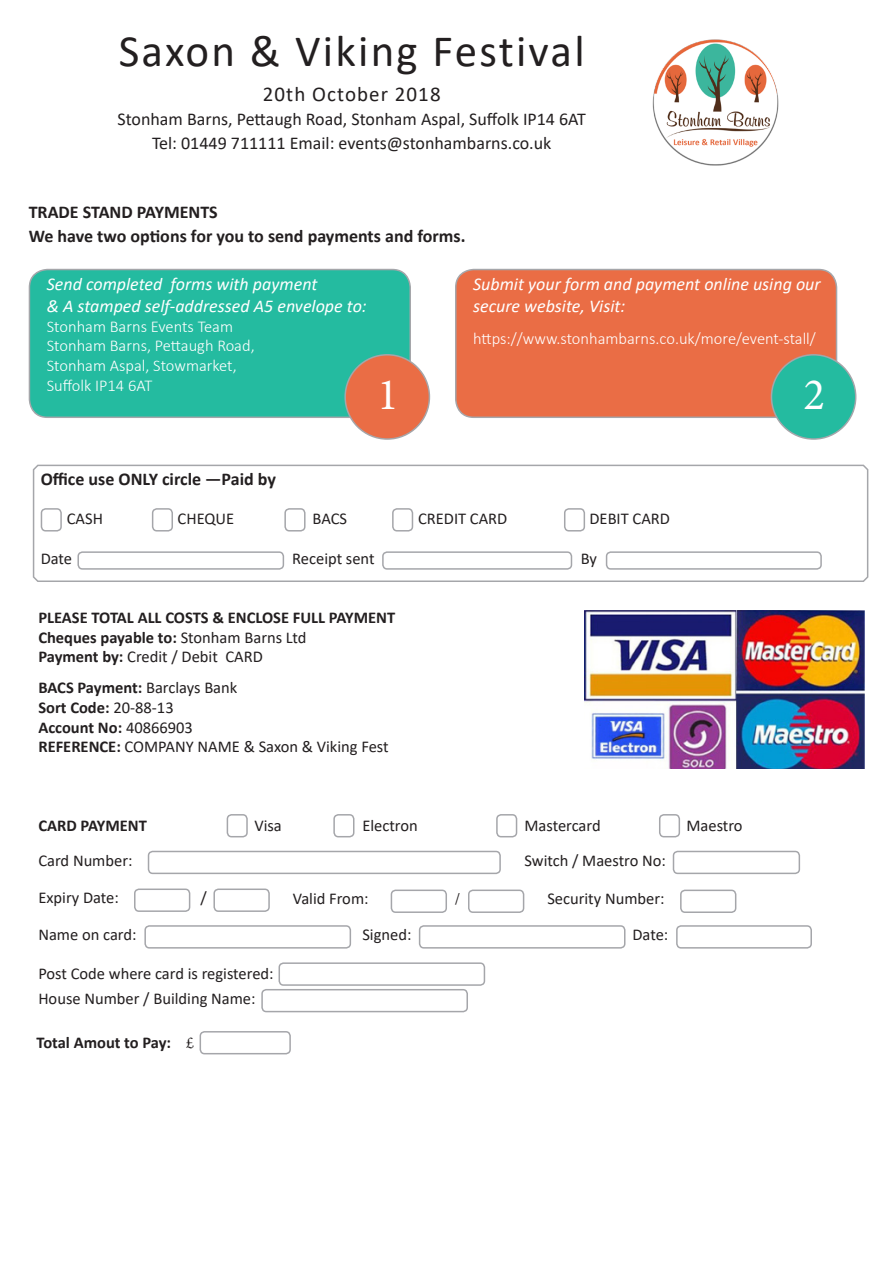
<style>
.page{position:relative;width:893px;height:1263px;background:#fff}
.page>*{position:absolute;margin:0;border:0;box-sizing:border-box;transform-origin:0 0}
.t1{font:45px "Calibri";letter-spacing:.05em;color:#231f20}
.t2{font:45px "Minion Pro";color:#fff}
.t3{font:21px "Calibri";letter-spacing:.05em;color:#231f20}
.t4{font:italic 18px/21.6px "Calibri";color:#fff}
.t5{font:18px "Calibri";color:#231f20}
.t6{font:700 18px "Calibri";color:#231f20}
.t7{font:16.5px "Calibri";color:#231f20}
.t8{font:700 16.5px "Calibri";color:#231f20}
.t9{font:300 16.5px "Calibri";color:#fff}
.t10{font:16.5px "Minion Pro";color:#231f20}
.s1{font-weight:400}
.s2{font-weight:700}
.s3{font-family:"Minion Pro";font-weight:400}
</style>
<div class="page">
<div style="left:29px;top:270px;width:381px;height:147px;background:#24bba0;border-radius:18px"></div>
<div style="left:29px;top:269px;width:382px;height:149px;border:2px solid #a5a6aa;border-radius:18px"></div>
<div style="left:345px;top:355px;width:84px;height:84px;background:#ea6d45;border-radius:50%"></div>
<div style="left:344px;top:354px;width:86px;height:86px;border:2px solid #a5a6aa;border-radius:50%"></div>
<div style="left:456px;top:270px;width:380px;height:147px;background:#ea6d45;border-radius:18px"></div>
<div style="left:455px;top:269px;width:382px;height:149px;border:2px solid #a5a6aa;border-radius:18px"></div>
<div style="left:771px;top:355px;width:85px;height:84px;background:#24bba0;border-radius:50%"></div>
<div style="left:771px;top:354px;width:85px;height:86px;border:2px solid #a5a6aa;border-radius:50%"></div>
<img style="left:585px;top:610px;width:279px;height:158px">
<div style="left:227px;top:814px;width:21px;height:23px;border:2px solid #a5a6aa;border-radius:4px"></div>
<div style="left:333px;top:814px;width:21px;height:23px;border:2px solid #a5a6aa;border-radius:4px"></div>
<div style="left:496px;top:814px;width:21px;height:23px;border:2px solid #a5a6aa;border-radius:4px"></div>
<div style="left:659px;top:814px;width:21px;height:23px;border:2px solid #a5a6aa;border-radius:4px"></div>
<div style="left:148px;top:851px;width:353px;height:23px;border:2px solid #a5a6aa;border-radius:4px"></div>
<div style="left:673px;top:851px;width:127px;height:23px;border:2px solid #a5a6aa;border-radius:4px"></div>
<div style="left:134px;top:888px;width:56px;height:24px;border:2px solid #a5a6aa;border-radius:4px"></div>
<div style="left:213px;top:888px;width:57px;height:24px;border:2px solid #a5a6aa;border-radius:4px"></div>
<div style="left:391px;top:889px;width:56px;height:24px;border:2px solid #a5a6aa;border-radius:4px"></div>
<div style="left:468px;top:889px;width:56px;height:24px;border:2px solid #a5a6aa;border-radius:4px"></div>
<div style="left:680px;top:889px;width:56px;height:24px;border:2px solid #a5a6aa;border-radius:4px"></div>
<div style="left:144px;top:925px;width:207px;height:23px;border:2px solid #a5a6aa;border-radius:4px"></div>
<div style="left:419px;top:925px;width:206px;height:23px;border:2px solid #a5a6aa;border-radius:4px"></div>
<div style="left:676px;top:925px;width:136px;height:23px;border:2px solid #a5a6aa;border-radius:4px"></div>
<div style="left:279px;top:962px;width:206px;height:24px;border:2px solid #a5a6aa;border-radius:4px"></div>
<div style="left:261px;top:989px;width:207px;height:23px;border:2px solid #a5a6aa;border-radius:4px"></div>
<div style="left:200px;top:1031px;width:91px;height:23px;border:2px solid #a5a6aa;border-radius:4px"></div>
<img style="left:652px;top:39px;width:127px;height:127px">
<svg style="left:32px;top:464px;width:837px;height:118px"></svg>
<div style="left:77px;top:551px;width:207px;height:19px;border:2px solid #a5a6aa;border-radius:4px"></div>
<div style="left:382px;top:551px;width:190px;height:19px;border:2px solid #a5a6aa;border-radius:4px"></div>
<div style="left:606px;top:551px;width:216px;height:19px;border:2px solid #a5a6aa;border-radius:4px"></div>
<div style="left:392px;top:508px;width:21px;height:23px;border:2px solid #a5a6aa;border-radius:4px"></div>
<div style="left:284px;top:508px;width:22px;height:23px;border:2px solid #a5a6aa;border-radius:4px"></div>
<div style="left:152px;top:508px;width:21px;height:23px;border:2px solid #a5a6aa;border-radius:4px"></div>
<div style="left:41px;top:508px;width:21px;height:23px;border:2px solid #a5a6aa;border-radius:4px"></div>
<div style="left:564px;top:508px;width:21px;height:23px;border:2px solid #a5a6aa;border-radius:4px"></div>
<p class="t1" style="left:119px;top:20px;width:467px">Saxon &amp; Viking Festival</p>
<p class="t3" style="left:263px;top:79px;width:179px">20th October 2018</p>
<p class="t5" style="left:117px;top:107px;width:470px">Stonham Barns, Pettaugh Road, Stonham Aspal, Suffolk IP14 6AT</p>
<p class="t5" style="left:152px;top:131px;width:401px">Tel: 01449 711111 Email: events@stonhambarns.co.uk</p>
<p class="t6" style="left:29px;top:199px;width:191px">TRADE STAND PAYMENTS</p>
<p class="t6" style="left:29px;top:223px;width:438px">We have two options for you to send payments and forms.</p>
<p class="t4" style="left:47px;top:273px;width:272px">Send completed forms with payment</p>
<p class="t4" style="left:47px;top:294px;width:321px">&amp; A stamped self-addressed A5 envelope to:</p>
<p class="t9" style="left:47px;top:316px;width:188px">Stonham Barns Events Team</p>
<p class="t9" style="left:47px;top:336px;width:209px">Stonham Barns, Pettaugh Road,</p>
<p class="t9" style="left:47px;top:355px;width:191px">Stonham Aspal, Stowmarket,</p>
<p class="t9" style="left:47px;top:375px;width:107px">Suffolk IP14 6AT</p>
<p class="t2" style="left:377px;top:365px;width:23px">1</p>
<p class="t4" style="left:473px;top:273px;width:349px">Submit your form and payment online using our secure website, Visit:</p>
<p class="t9" style="left:473px;top:328px;width:344px">https://www.stonhambarns.co.uk/more/event-stall/</p>
<p class="t2" style="left:803px;top:365px;width:23px">2</p>
<p class="t6" style="left:41px;top:466px;width:237px">Office use ONLY circle —Paid by</p>
<p class="t7" style="left:67px;top:507px;width:38px">CASH</p>
<p class="t7" style="left:178px;top:507px;width:58px">CHEQUE</p>
<p class="t7" style="left:313px;top:507px;width:36px">BACS</p>
<p class="t7" style="left:418px;top:507px;width:91px">CREDIT CARD</p>
<p class="t7" style="left:589px;top:507px;width:82px">DEBIT CARD</p>
<p class="t7" style="left:41px;top:547px;width:33px">Date</p>
<p class="t7" style="left:292px;top:547px;width:84px">Receipt sent</p>
<p class="t7" style="left:581px;top:547px;width:18px">By</p>
<p class="t8" style="left:38px;top:606px;width:358px">PLEASE TOTAL ALL COSTS &amp; ENCLOSE FULL PAYMENT</p>
<p class="t8" style="left:38px;top:625px;width:270px">Cheques payable to: <span class="s1">Stonham Barns Ltd</span></p>
<p class="t7" style="left:38px;top:645px;width:226px"><span class="s2">Payment by:</span> Credit / Debit CARD</p>
<p class="t8" style="left:38px;top:676px;width:201px">BACS Payment: <span class="s1">Barclays Bank</span></p>
<p class="t8" style="left:38px;top:696px;width:137px">Sort Code: <span class="s1">20-88-13</span></p>
<p class="t8" style="left:38px;top:715px;width:156px">Account No: <span class="s1">40866903</span></p>
<p class="t7" style="left:38px;top:735px;width:352px"><span class="s2">REFERENCE:</span> COMPANY NAME &amp; Saxon &amp; Viking Fest</p>
<p class="t8" style="left:38px;top:813px;width:110px">CARD PAYMENT</p>
<p class="t7" style="left:254px;top:814px;width:29px">Visa</p>
<p class="t7" style="left:362px;top:814px;width:57px">Electron</p>
<p class="t7" style="left:524px;top:814px;width:78px">Mastercard</p>
<p class="t7" style="left:686px;top:814px;width:58px">Maestro</p>
<p class="t7" style="left:38px;top:849px;width:96px">Card Number:</p>
<p class="t7" style="left:524px;top:849px;width:143px">Switch / Maestro No:</p>
<p class="t7" style="left:38px;top:886px;width:82px">Expiry Date:</p>
<p class="t7" style="left:200px;top:886px;width:8px">/</p>
<p class="t7" style="left:293px;top:887px;width:77px">Valid From:</p>
<p class="t10" style="left:455px;top:888px;width:7px">/</p>
<p class="t7" style="left:547px;top:887px;width:119px">Security Number:</p>
<p class="t7" style="left:38px;top:923px;width:100px">Name on card:</p>
<p class="t7" style="left:362px;top:923px;width:51px">Signed:</p>
<p class="t7" style="left:632px;top:923px;width:37px">Date:</p>
<p class="t7" style="left:38px;top:962px;width:237px">Post Code where card is registered:</p>
<p class="t7" style="left:38px;top:987px;width:219px">House Number / Building Name:</p>
<p class="t8" style="left:37px;top:1030px;width:159px">Total Amout to Pay: <span class="s3">£</span></p>
</div>
